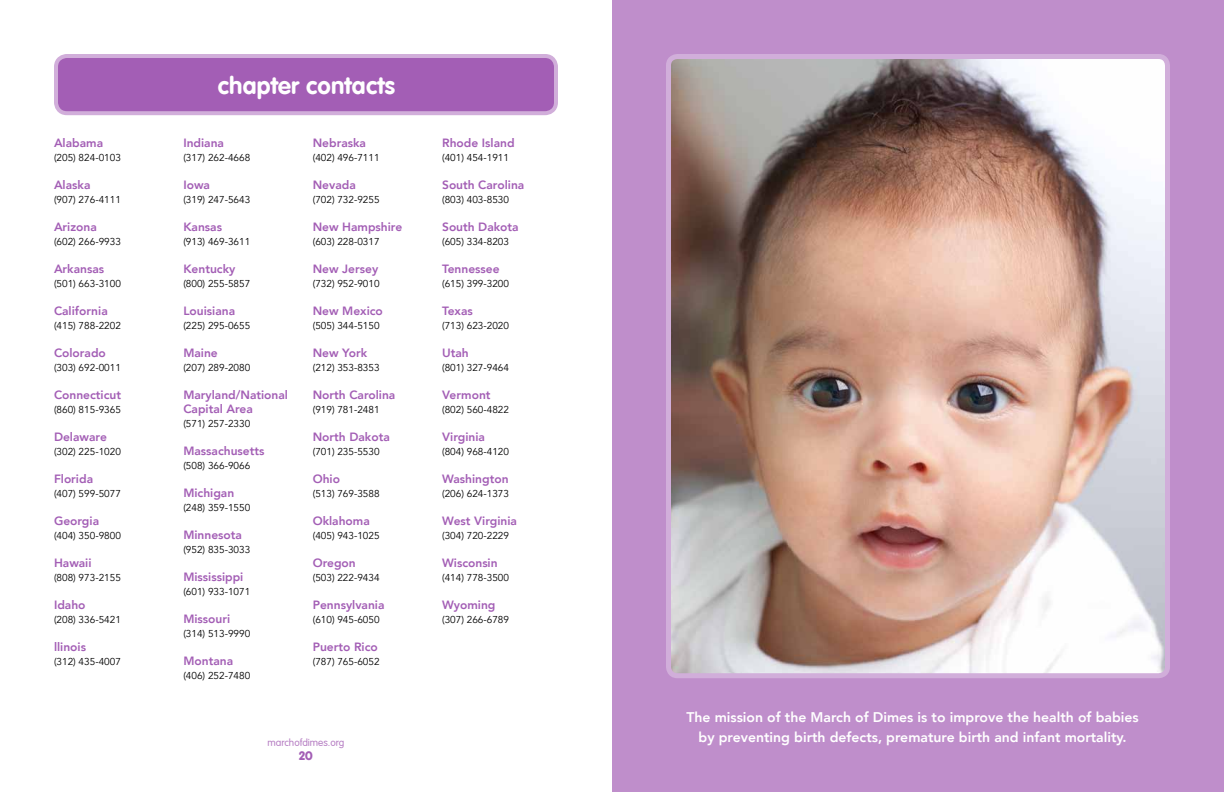
<style>
.page{position:relative;width:1224px;height:792px;background:#fff}
.page>*{position:absolute;margin:0;border:0;box-sizing:border-box;transform-origin:0 0}
.t1{font:700 24px "VAG Rounded LT";letter-spacing:.01em;color:#fff}
.t2{font:800 14px/20px "Avenir LT";color:#fff;text-align:center}
.t3{font:800 12px/14px "Avenir LT";color:#a35eb5}
.t4{font:900 12px "VAG Rounded LT";color:#a35eb5}
.t5{font:10px "Avenir LT";color:#000}
.t6{font:300 10px "VAG Rounded LT";color:#b67ec3}
</style>
<div class="page">
<div style="left:612px;top:0;width:612px;height:792px;background:#bf8ecb"></div>
<img style="left:672px;top:60px;width:492px;height:612px">
<div style="left:666px;top:54px;width:504px;height:624px;border:5px solid #d1aeda;border-radius:9px"></div>
<div style="left:56px;top:56px;width:500px;height:57px;background:#a35eb5;border-radius:11px"></div>
<div style="left:54px;top:54px;width:504px;height:61px;border:4px solid #d1aeda;border-radius:11px"></div>
<p class="t3" style="left:54px;top:136px;width:51px">Alabama</p>
<p class="t5" style="left:54px;top:152px;width:68px">(205) 824-0103</p>
<p class="t3" style="left:54px;top:178px;width:38px">Alaska</p>
<p class="t5" style="left:54px;top:194px;width:68px">(907) 276-4111</p>
<p class="t3" style="left:54px;top:220px;width:44px">Arizona</p>
<p class="t5" style="left:54px;top:236px;width:68px">(602) 266-9933</p>
<p class="t3" style="left:54px;top:262px;width:52px">Arkansas</p>
<p class="t5" style="left:54px;top:278px;width:68px">(501) 663-3100</p>
<p class="t3" style="left:54px;top:304px;width:55px">California</p>
<p class="t5" style="left:54px;top:320px;width:68px">(415) 788-2202</p>
<p class="t3" style="left:54px;top:346px;width:53px">Colorado</p>
<p class="t5" style="left:54px;top:362px;width:68px">(303) 692-0011</p>
<p class="t3" style="left:54px;top:388px;width:69px">Connecticut</p>
<p class="t5" style="left:54px;top:404px;width:68px">(860) 815-9365</p>
<p class="t3" style="left:54px;top:430px;width:54px">Delaware</p>
<p class="t5" style="left:54px;top:446px;width:68px">(302) 225-1020</p>
<p class="t3" style="left:54px;top:472px;width:41px">Florida</p>
<p class="t5" style="left:54px;top:488px;width:68px">(407) 599-5077</p>
<p class="t3" style="left:54px;top:514px;width:47px">Georgia</p>
<p class="t5" style="left:54px;top:530px;width:68px">(404) 350-9800</p>
<p class="t3" style="left:54px;top:556px;width:39px">Hawaii</p>
<p class="t5" style="left:54px;top:572px;width:68px">(808) 973-2155</p>
<p class="t3" style="left:54px;top:598px;width:33px">Idaho</p>
<p class="t5" style="left:54px;top:614px;width:68px">(208) 336-5421</p>
<p class="t3" style="left:54px;top:640px;width:34px">llinois</p>
<p class="t5" style="left:54px;top:656px;width:68px">(312) 435-4007</p>
<h1 class="t1" style="left:218px;top:71px;width:179px">chapter contacts</h1>
<p class="t3" style="left:183px;top:136px;width:42px">Indiana</p>
<p class="t5" style="left:183px;top:152px;width:68px">(317) 262-4668</p>
<p class="t3" style="left:183px;top:178px;width:28px">Iowa</p>
<p class="t5" style="left:183px;top:194px;width:68px">(319) 247-5643</p>
<p class="t3" style="left:183px;top:220px;width:40px">Kansas</p>
<p class="t5" style="left:183px;top:236px;width:68px">(913) 469-3611</p>
<p class="t3" style="left:183px;top:262px;width:54px">Kentucky</p>
<p class="t5" style="left:183px;top:278px;width:68px">(800) 255-5857</p>
<p class="t3" style="left:183px;top:304px;width:53px">Louisiana</p>
<p class="t5" style="left:183px;top:320px;width:68px">(225) 295-0655</p>
<p class="t3" style="left:183px;top:346px;width:36px">Maine</p>
<p class="t5" style="left:183px;top:362px;width:68px">(207) 289-2080</p>
<p class="t3" style="left:183px;top:388px;width:106px">Maryland/National<br>Capital Area</p>
<p class="t5" style="left:183px;top:418px;width:68px">(571) 257-2330</p>
<p class="t3" style="left:183px;top:444px;width:83px">Massachusetts</p>
<p class="t5" style="left:183px;top:460px;width:68px">(508) 366-9066</p>
<p class="t3" style="left:183px;top:486px;width:52px">Michigan</p>
<p class="t5" style="left:183px;top:502px;width:68px">(248) 359-1550</p>
<p class="t3" style="left:183px;top:528px;width:60px">Minnesota</p>
<p class="t5" style="left:183px;top:544px;width:68px">(952) 835-3033</p>
<p class="t3" style="left:183px;top:570px;width:62px">Mississippi</p>
<p class="t5" style="left:183px;top:586px;width:68px">(601) 933-1071</p>
<p class="t3" style="left:183px;top:612px;width:48px">Missouri</p>
<p class="t5" style="left:183px;top:628px;width:68px">(314) 513-9990</p>
<p class="t3" style="left:183px;top:654px;width:51px">Montana</p>
<p class="t5" style="left:183px;top:670px;width:68px">(406) 252-7480</p>
<p class="t3" style="left:313px;top:136px;width:55px">Nebraska</p>
<p class="t5" style="left:313px;top:152px;width:68px">(402) 496-7111</p>
<p class="t3" style="left:313px;top:178px;width:45px">Nevada</p>
<p class="t5" style="left:313px;top:194px;width:68px">(702) 732-9255</p>
<p class="t3" style="left:313px;top:220px;width:91px">New Hampshire</p>
<p class="t5" style="left:313px;top:236px;width:68px">(603) 228-0317</p>
<p class="t3" style="left:313px;top:262px;width:67px">New Jersey</p>
<p class="t5" style="left:313px;top:278px;width:68px">(732) 952-9010</p>
<p class="t3" style="left:313px;top:304px;width:72px">New Mexico</p>
<p class="t5" style="left:313px;top:320px;width:68px">(505) 344-5150</p>
<p class="t3" style="left:313px;top:346px;width:56px">New York</p>
<p class="t5" style="left:313px;top:362px;width:68px">(212) 353-8353</p>
<p class="t3" style="left:313px;top:388px;width:84px">North Carolina</p>
<p class="t5" style="left:313px;top:404px;width:68px">(919) 781-2481</p>
<p class="t3" style="left:313px;top:430px;width:79px">North Dakota</p>
<p class="t5" style="left:313px;top:446px;width:68px">(701) 235-5530</p>
<p class="t3" style="left:313px;top:472px;width:29px">Ohio</p>
<p class="t5" style="left:313px;top:488px;width:68px">(513) 769-3588</p>
<p class="t3" style="left:313px;top:514px;width:59px">Oklahoma</p>
<p class="t5" style="left:313px;top:530px;width:68px">(405) 943-1025</p>
<p class="t3" style="left:313px;top:556px;width:45px">Oregon</p>
<p class="t5" style="left:313px;top:572px;width:68px">(503) 222-9434</p>
<p class="t3" style="left:313px;top:598px;width:73px">Pennsylvania</p>
<p class="t5" style="left:313px;top:614px;width:68px">(610) 945-6050</p>
<p class="t3" style="left:313px;top:640px;width:67px">Puerto Rico</p>
<p class="t5" style="left:313px;top:656px;width:68px">(787) 765-6052</p>
<p class="t6" style="left:267px;top:737px;width:79px">marchofdimes.org</p>
<p class="t4" style="left:299px;top:749px;width:15px">20</p>
<p class="t3" style="left:442px;top:136px;width:74px">Rhode Island</p>
<p class="t5" style="left:442px;top:152px;width:68px">(401) 454-1911</p>
<p class="t3" style="left:442px;top:178px;width:84px">South Carolina</p>
<p class="t5" style="left:442px;top:194px;width:68px">(803) 403-8530</p>
<p class="t3" style="left:442px;top:220px;width:78px">South Dakota</p>
<p class="t5" style="left:442px;top:236px;width:68px">(605) 334-8203</p>
<p class="t3" style="left:442px;top:262px;width:59px">Tennessee</p>
<p class="t5" style="left:442px;top:278px;width:68px">(615) 399-3200</p>
<p class="t3" style="left:442px;top:304px;width:32px">Texas</p>
<p class="t5" style="left:442px;top:320px;width:68px">(713) 623-2020</p>
<p class="t3" style="left:442px;top:346px;width:28px">Utah</p>
<p class="t5" style="left:442px;top:362px;width:68px">(801) 327-9464</p>
<p class="t3" style="left:442px;top:388px;width:50px">Vermont</p>
<p class="t5" style="left:442px;top:404px;width:68px">(802) 560-4822</p>
<p class="t3" style="left:442px;top:430px;width:44px">Virginia</p>
<p class="t5" style="left:442px;top:446px;width:68px">(804) 968-4120</p>
<p class="t3" style="left:442px;top:472px;width:68px">Washington</p>
<p class="t5" style="left:442px;top:488px;width:68px">(206) 624-1373</p>
<p class="t3" style="left:442px;top:514px;width:76px">West Virginia</p>
<p class="t5" style="left:442px;top:530px;width:68px">(304) 720-2229</p>
<p class="t3" style="left:442px;top:556px;width:57px">Wisconsin</p>
<p class="t5" style="left:442px;top:572px;width:68px">(414) 778-3500</p>
<p class="t3" style="left:442px;top:598px;width:55px">Wyoming</p>
<p class="t5" style="left:442px;top:614px;width:68px">(307) 266-6789</p>
<h2 class="t2" style="left:686px;top:707px;width:454px">The mission of the March of Dimes is to improve the health of babies by preventing birth defects, premature birth and infant mortality.</h2>
</div>
